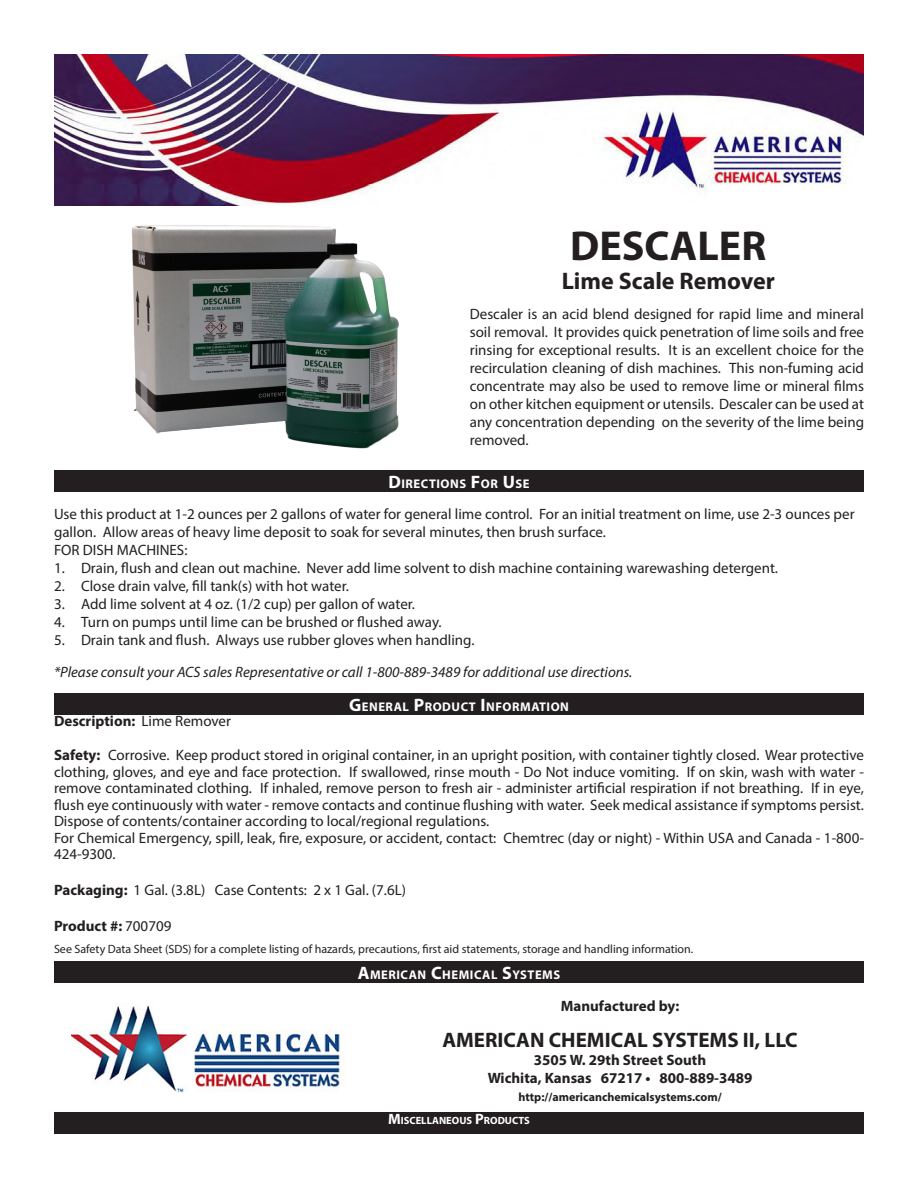
<style>
.page{position:relative;width:918px;height:1188px;background:#fff}
.page>*{position:absolute;margin:0;border:0;box-sizing:border-box;transform-origin:0 0}
.t1{font:700 42px "Myriad Pro";color:#231f20}
.t2{font:700 24px "Myriad Pro";color:#231f20}
.Paragraph_Style_6{font:700 21px "Myriad Pro";color:#231f20}
.t3{font:15px/18px "Myriad Pro";color:#231f20}
.Paragraph_Style_6-2{font:700 15px "Myriad Pro";color:#231f20}
.t4{font:italic 15px "Myriad Pro";color:#231f20}
.t5{font:700 12.6px "Myriad Pro";letter-spacing:.045em;color:#fff}
.t6{font:12px "Myriad Pro";color:#231f20}
.Paragraph_Style_6-3{font:700 12px "Myriad Pro";color:#231f20}
.t7{font:700 10.5px "Myriad Pro";color:#fff}
.s1{font-size:18px}
.s2{font-weight:400}
.s3{font-weight:700}
.s4{font-size:15px}
</style>
<div class="page">
<div style="left:54px;top:470px;width:810px;height:21px;background:#231f20"></div>
<div style="left:54px;top:693px;width:810px;height:22px;background:#231f20"></div>
<div style="left:54px;top:961px;width:810px;height:22px;background:#231f20"></div>
<div style="left:54px;top:1112px;width:810px;height:22px;background:#231f20"></div>
<img style="left:54px;top:54px;width:810px;height:151px">
<img style="left:71px;top:1005px;width:271px;height:88px">
<img style="left:131px;top:225px;width:268px;height:224px">
<p class="t1" style="left:570px;top:219px;width:198px">DESCALER</p>
<p class="t2" style="left:562px;top:265px;width:215px">Lime Scale Remover</p>
<p class="t3" style="left:470px;top:305px;width:396px;text-align:justify">Descaler is an acid blend designed for rapid lime and mineral soil removal. It provides quick penetration of lime soils and free rinsing for exceptional results. It is an excellent choice for the recirculation cleaning of dish machines. This non-fuming acid concentrate may also be used to remove lime or mineral films on other kitchen equipment or utensils. Descaler can be used at any concentration depending on the severity of the lime being removed.</p>
<p class="t5" style="left:388px;top:475px;width:143px"><span class="s1">D</span>IRECTIONS <span class="s1">F</span>OR <span class="s1">U</span>SE</p>
<p class="t3" style="left:54px;top:505px;width:802px">Use this product at 1-2 ounces per 2 gallons of water for general lime control. For an initial treatment on lime, use 2-3 ounces per gallon. Allow areas of heavy lime deposit to soak for several minutes, then brush surface.</p>
<p class="t3" style="left:54px;top:541px;width:135px">FOR DISH MACHINES:</p>
<p class="t3" style="left:54px;top:559px;width:726px">1. Drain, flush and clean out machine. Never add lime solvent to dish machine containing warewashing detergent.</p>
<p class="t3" style="left:54px;top:577px;width:297px">2. Close drain valve, fill tank(s) with hot water.</p>
<p class="t3" style="left:54px;top:595px;width:363px">3. Add lime solvent at 4 oz. (1/2 cup) per gallon of water.</p>
<p class="t3" style="left:54px;top:613px;width:389px">4. Turn on pumps until lime can be brushed or flushed away.</p>
<p class="t3" style="left:54px;top:631px;width:422px">5. Drain tank and flush. Always use rubber gloves when handling.</p>
<p class="t4" style="left:54px;top:663px;width:580px">*Please consult your ACS sales Representative or call 1-800-889-3489 for additional use directions.</p>
<p class="t5" style="left:349px;top:699px;width:221px"><span class="s1">G</span>ENERAL <span class="s1">P</span>RODUCT <span class="s1">I</span> NFORMATION</p>
<p class="Paragraph_Style_6-2" style="left:54px;top:711px;width:178px">Description: <span class="s2">Lime Remover</span></p>
<p class="t3" style="left:54px;top:747px;width:812px;line-height:16.5px;text-align:justify"><span class="s3">Safety:</span> Corrosive. Keep product stored in original container, in an upright position, with container tightly closed. Wear protective clothing, gloves, and eye and face protection. If swallowed, rinse mouth - Do Not induce vomiting. If on skin, wash with water - remove contaminated clothing. If inhaled, remove person to fresh air - administer artificial respiration if not breathing. If in eye, flush eye continuously with water - remove contacts and continue flushing with water. Seek medical assistance if symptoms persist.<br>Dispose of contents/container according to local/regional regulations.</p>
<p class="t3" style="left:54px;top:829px;width:811px;line-height:16.5px">For Chemical Emergency, spill, leak, fire, exposure, or accident, contact: Chemtrec (day or night) - Within USA and Canada - 1-800-<br>424-9300.</p>
<p class="t3" style="left:54px;top:881px;width:354px"><span class="s3">Packaging:</span> 1 Gal. (3.8L) Case Contents: 2 x 1 Gal. (7.6L)</p>
<p class="Paragraph_Style_6-2" style="left:54px;top:917px;width:119px">Product #: <span class="s2">700709</span></p>
<p class="t6" style="left:54px;top:942px;width:641px">See Safety Data Sheet (SDS) for a complete listing of hazards, precautions, first aid statements, storage and handling information.</p>
<p class="t5" style="left:358px;top:967px;width:204px"><span class="s1">A</span>MERICAN <span class="s1">C</span>HEMICAL <span class="s1">S</span>YSTEMS</p>
<p class="Paragraph_Style_6-2" style="left:561px;top:996px;width:120px">Manufactured by:</p>
<p class="Paragraph_Style_6" style="left:442px;top:1026px;width:357px">AMERICAN CHEMICAL SYSTEMS II, LLC</p>
<p class="Paragraph_Style_6-2" style="left:534px;top:1050px;width:174px">3505 W. 29th Street South</p>
<p class="Paragraph_Style_6-2" style="left:488px;top:1068px;width:266px">Wichita, Kansas 67217 • 800-889-3489</p>
<p class="Paragraph_Style_6-3" style="left:518px;top:1089px;width:205px">http://americanchemicalsystems.com/</p>
<p class="t7" style="left:388px;top:1113px;width:143px"><span class="s4">M</span>ISCELLANEOUS <span class="s4">P</span>RODUCTS</p>
</div>
